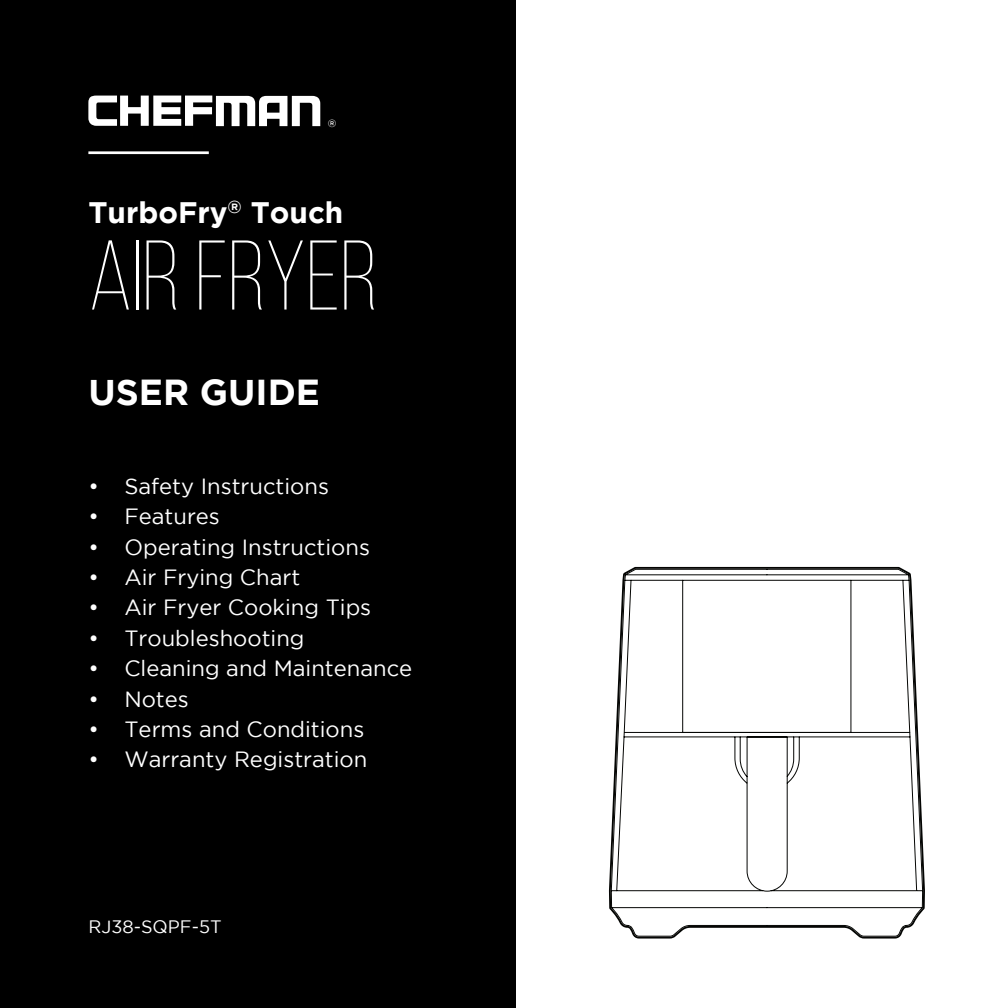
<style>
.page{position:relative;width:1008px;height:1008px;background:#fff}
.page>*{position:absolute;margin:0;border:0;box-sizing:border-box;transform-origin:0 0}
.t1{font:300 98.6px "Bebas Neue";color:#fff}
.t2{font:700 36.2px "Gotham";color:#fff}
.t3{font:700 29.6px "Gotham";color:#fff}
.t4{font:22px "Gotham";color:#fff}
.t5{font:18px "Gotham";color:#fff}
.t6{font:500 10.4px "Gotham";color:#fff}
</style>
<div class="page">
<div style="left:0;top:0;width:516px;height:1008px;background:#000"></div>
<hr style="left:88px;top:151px;width:121px;height:3px;background:#fff">
<svg style="left:88px;top:96px;width:232px;height:30px"></svg>
<svg style="left:610px;top:568px;width:314px;height:369px"></svg>
<p class="t6" style="left:328px;top:117px;width:10px">®</p>
<p class="t3" style="left:88px;top:196px;width:257px">TurboFry<sup>®</sup> Touch</p>
<p class="t1" style="left:88px;top:223px;width:291px">AIR FRYER</p>
<p class="t2" style="left:88px;top:372px;width:233px">USER GUIDE</p>
<p class="t4" style="left:88px;top:474px;width:242px">• Safety Instructions</p>
<p class="t4" style="left:88px;top:504px;width:133px">• Features</p>
<p class="t4" style="left:88px;top:535px;width:283px">• Operating Instructions</p>
<p class="t4" style="left:88px;top:565px;width:213px">• Air Frying Chart</p>
<p class="t4" style="left:88px;top:595px;width:284px">• Air Fryer Cooking Tips</p>
<p class="t4" style="left:88px;top:626px;width:218px">• Troubleshooting</p>
<p class="t4" style="left:88px;top:656px;width:325px">• Cleaning and Maintenance</p>
<p class="t4" style="left:88px;top:687px;width:102px">• Notes</p>
<p class="t4" style="left:88px;top:717px;width:277px">• Terms and Conditions</p>
<p class="t4" style="left:88px;top:747px;width:280px">• Warranty Registration</p>
<p class="t5" style="left:88px;top:917px;width:135px">RJ38-SQPF-5T</p>
</div>
